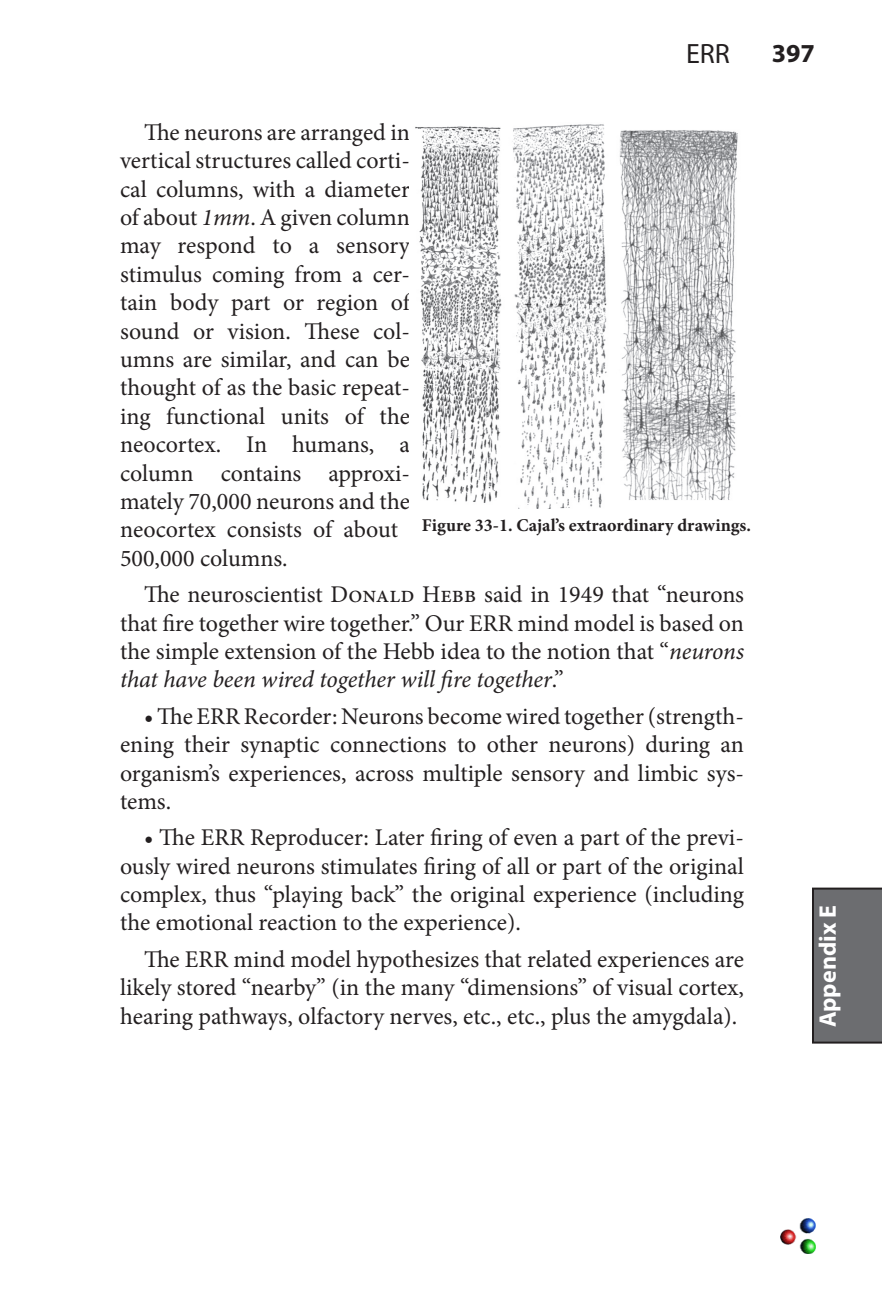
<style>
.page{position:relative;width:882px;height:1296px;background:#fff}
.page>*{position:absolute;margin:0;border:0;box-sizing:border-box;transform-origin:0 0}
.t1{font:28px "Myriad Pro";color:#231f20}
.t2{font:700 26px "Myriad Pro";color:#231f20}
.t3{font:24px/28.4px "Minion Pro";color:#231f20;text-align:justify}
.t4{font:700 24px "Myriad Pro";color:#fff}
.t5{font:700 18px "Minion Pro";color:#231f20}
.s1{font-style:italic}
</style>
<div class="page">
<img style="left:780px;top:1218px;width:35px;height:36px">
<img style="left:415px;top:124px;width:323px;height:384px">
<div style="left:812px;top:888px;width:70px;height:156px;background:#6c6d70"></div>
<p class="t1" style="left:686px;top:36px;width:45px">ERR</p>
<p class="t2" style="left:772px;top:36px;width:45px">397</p>
<p class="t3" style="left:120px;top:118px;width:292px;text-align:left;text-indent:24px">The neurons are arranged in vertical structures called corti&shy;cal columns, with a diameter of about <span class="s1">1mm</span>. A given column may respond to a sensory stimulus coming from a cer&shy;tain body part or region of sound or vision. These col&shy;umns are similar, and can be thought of as the basic repeat&shy;ing functional units of the neocortex. In humans, a column contains approxi&shy;mately 70,000 neurons and the neocortex consists of about<br>500,000 columns.</p>
<p class="t3" style="left:120px;top:580px;width:626px;text-indent:24px">The neuroscientist Donald Hebb said in 1949 that “neurons that fire together wire together.” Our ERR mind model is based on the simple extension of the Hebb idea to the notion that “<span class="s1">neurons that have been wired together will fire together</span>.”</p>
<p class="t3" style="left:120px;top:702px;width:626px;text-indent:24px">• The ERR Recorder: Neurons become wired together (strength&shy;ening their synaptic connections to other neurons) during an organism’s experiences, across multiple sensory and limbic sys&shy;tems.</p>
<p class="t3" style="left:120px;top:824px;width:626px;text-indent:24px">• The ERR Reproducer: Later firing of even a part of the previ&shy;ously wired neurons stimulates firing of all or part of the original complex, thus “playing back” the original experience (including the emotional reaction to the experience).</p>
<p class="t3" style="left:120px;top:945px;width:626px;text-indent:24px">The ERR mind model hypothesizes that related experiences are likely stored “nearby” (in the many “dimensions” of visual cortex, hearing pathways, olfactory nerves, etc., etc., plus the amygdala).</p>
<p class="t5" style="left:422px;top:513px;width:331px">Figure 33-1. Cajal’s extraordinary drawings.</p>
<p class="t4" style="left:812px;top:1027px;width:124px;rotate:-90deg">Appendix E</p>
</div>
